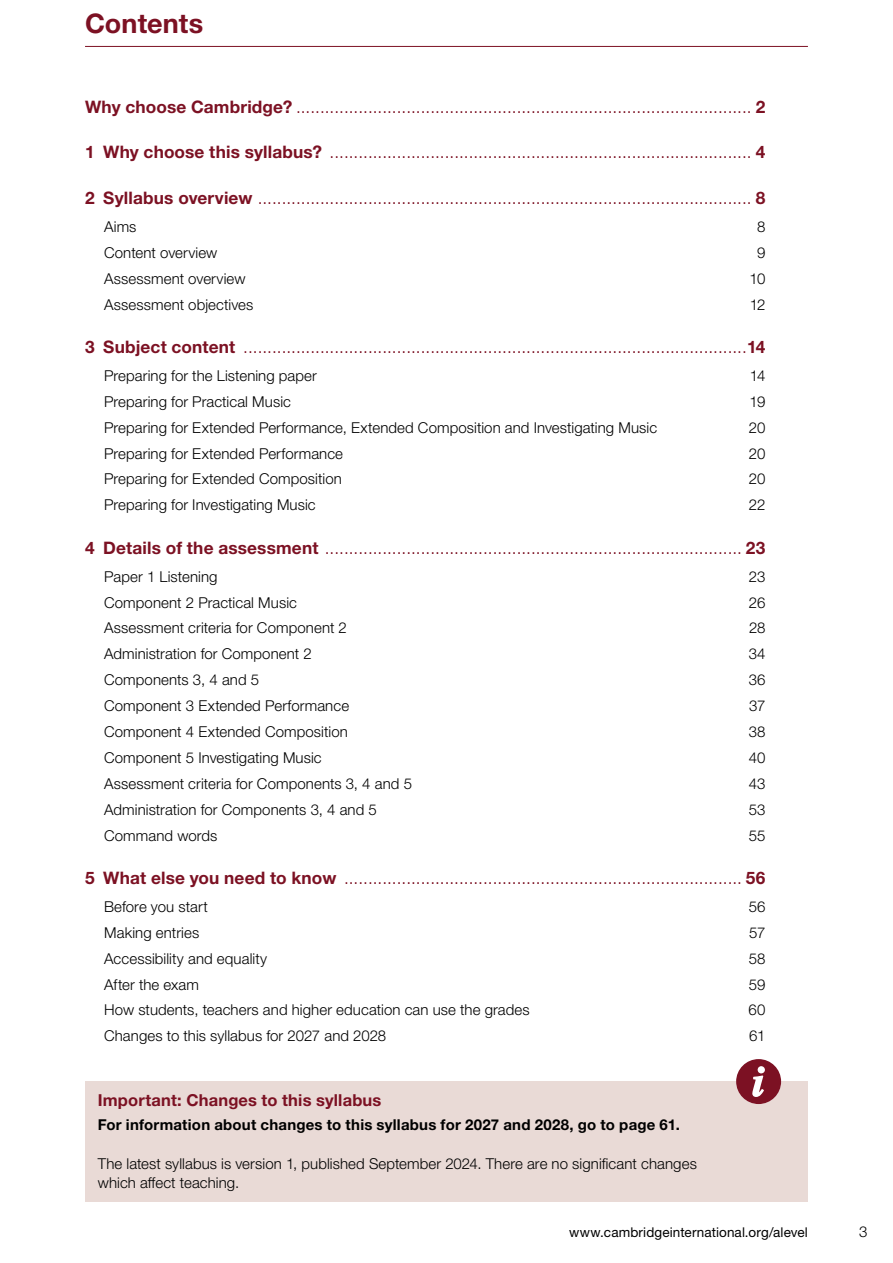
<style>
.page{position:relative;width:893px;height:1263px;background:#fff}
.page>*{position:absolute;margin:0;border:0;box-sizing:border-box;transform-origin:0 0}
.H1_Section_header{font:700 27px "Helvetica Neue LTW1 G";color:#7c1123}
.t1{font:300 17.25px "Helvetica Neue LTW1 G";color:#7c1123}
.Icon_box_heading{font:700 16.5px "Helvetica Neue LTW1 G";letter-spacing:.01em;color:#7c1123}
.First_para_before_bullets{font:300 15px/19.5px "Helvetica Neue LTW1 G";letter-spacing:.005em;color:#000}
.Body_text_bold{font:700 15px "Helvetica Neue LTW1 G";letter-spacing:.015em;color:#000}
.t2{font:13.5px "Helvetica Neue LTW1 G";letter-spacing:.01em;color:#000}
.s1{font-weight:700}
</style>
<div class="page">
<div style="left:85px;top:1081px;width:723px;height:121px;background:#e9dad6"></div>
<svg style="left:736px;top:1059px;width:45px;height:45px"></svg>
<hr style="left:85px;top:46px;width:723px;height:1px;background:#7c1123">
<h1 class="H1_Section_header" style="left:85px;top:7px;width:120px">Contents</h1>
<p class="t1" style="left:85px;top:96px;width:682px"><span class="s1">Why choose Cambridge?</span> ............................................................................................... <span class="s1">2</span></p>
<p class="t1" style="left:85px;top:142px;width:682px"><span class="s1">1 Why choose this syllabus?</span> ........................................................................................ <span class="s1">4</span></p>
<p class="t1" style="left:85px;top:187px;width:682px"><span class="s1">2 Syllabus overview</span> ....................................................................................................... <span class="s1">8</span></p>
<p class="First_para_before_bullets" style="left:104px;top:217px;width:34px">Aims</p>
<p class="First_para_before_bullets" style="left:757px;top:217px;width:10px">8</p>
<p class="First_para_before_bullets" style="left:104px;top:243px;width:115px">Content overview</p>
<p class="First_para_before_bullets" style="left:757px;top:243px;width:10px">9</p>
<p class="First_para_before_bullets" style="left:104px;top:268px;width:143px">Assessment overview</p>
<p class="First_para_before_bullets" style="left:750px;top:268px;width:17px">10</p>
<p class="First_para_before_bullets" style="left:104px;top:294px;width:151px">Assessment objectives</p>
<p class="First_para_before_bullets" style="left:750px;top:294px;width:17px">12</p>
<p class="t1" style="left:85px;top:336px;width:682px"><span class="s1">3 Subject content</span> .........................................................................................................<span class="s1">14</span></p>
<p class="First_para_before_bullets" style="left:104px;top:366px;width:214px">Preparing for the Listening paper</p>
<p class="First_para_before_bullets" style="left:750px;top:366px;width:17px">14</p>
<p class="First_para_before_bullets" style="left:104px;top:392px;width:188px">Preparing for Practical Music</p>
<p class="First_para_before_bullets" style="left:750px;top:392px;width:17px">19</p>
<p class="First_para_before_bullets" style="left:104px;top:417px;width:554px">Preparing for Extended Performance, Extended Composition and Investigating Music</p>
<p class="First_para_before_bullets" style="left:749px;top:417px;width:18px">20</p>
<p class="First_para_before_bullets" style="left:104px;top:443px;width:240px">Preparing for Extended Performance</p>
<p class="First_para_before_bullets" style="left:749px;top:443px;width:18px">20</p>
<p class="First_para_before_bullets" style="left:104px;top:469px;width:239px">Preparing for Extended Composition</p>
<p class="First_para_before_bullets" style="left:749px;top:469px;width:18px">20</p>
<p class="First_para_before_bullets" style="left:104px;top:495px;width:213px">Preparing for Investigating Music</p>
<p class="First_para_before_bullets" style="left:749px;top:495px;width:18px">22</p>
<p class="t1" style="left:85px;top:537px;width:682px"><span class="s1">4 Details of the assessment</span> ....................................................................................... <span class="s1">23</span></p>
<p class="First_para_before_bullets" style="left:104px;top:566px;width:115px">Paper 1 Listening</p>
<p class="First_para_before_bullets" style="left:749px;top:566px;width:18px">23</p>
<p class="First_para_before_bullets" style="left:104px;top:592px;width:194px">Component 2 Practical Music</p>
<p class="First_para_before_bullets" style="left:749px;top:592px;width:18px">26</p>
<p class="First_para_before_bullets" style="left:104px;top:618px;width:244px">Assessment criteria for Component 2</p>
<p class="First_para_before_bullets" style="left:749px;top:618px;width:18px">28</p>
<p class="First_para_before_bullets" style="left:104px;top:644px;width:209px">Administration for Component 2</p>
<p class="First_para_before_bullets" style="left:749px;top:644px;width:18px">34</p>
<p class="First_para_before_bullets" style="left:104px;top:670px;width:157px">Components 3, 4 and 5</p>
<p class="First_para_before_bullets" style="left:749px;top:670px;width:18px">36</p>
<p class="First_para_before_bullets" style="left:104px;top:696px;width:246px">Component 3 Extended Performance</p>
<p class="First_para_before_bullets" style="left:749px;top:696px;width:18px">37</p>
<p class="First_para_before_bullets" style="left:104px;top:722px;width:245px">Component 4 Extended Composition</p>
<p class="First_para_before_bullets" style="left:749px;top:722px;width:18px">38</p>
<p class="First_para_before_bullets" style="left:104px;top:748px;width:219px">Component 5 Investigating Music</p>
<p class="First_para_before_bullets" style="left:749px;top:748px;width:18px">40</p>
<p class="First_para_before_bullets" style="left:104px;top:774px;width:309px">Assessment criteria for Components 3, 4 and 5</p>
<p class="First_para_before_bullets" style="left:749px;top:774px;width:18px">43</p>
<p class="First_para_before_bullets" style="left:104px;top:799px;width:274px">Administration for Components 3, 4 and 5</p>
<p class="First_para_before_bullets" style="left:749px;top:799px;width:18px">53</p>
<p class="First_para_before_bullets" style="left:104px;top:825px;width:115px">Command words</p>
<p class="First_para_before_bullets" style="left:749px;top:825px;width:18px">55</p>
<p class="t1" style="left:85px;top:867px;width:682px"><span class="s1">5 What else you need to know</span> ................................................................................... <span class="s1">56</span></p>
<p class="First_para_before_bullets" style="left:104px;top:897px;width:105px">Before you start</p>
<p class="First_para_before_bullets" style="left:749px;top:897px;width:18px">56</p>
<p class="First_para_before_bullets" style="left:104px;top:923px;width:97px">Making entries</p>
<p class="First_para_before_bullets" style="left:749px;top:923px;width:18px">57</p>
<p class="First_para_before_bullets" style="left:104px;top:948px;width:164px">Accessibility and equality</p>
<p class="First_para_before_bullets" style="left:749px;top:948px;width:18px">58</p>
<p class="First_para_before_bullets" style="left:104px;top:974px;width:96px">After the exam</p>
<p class="First_para_before_bullets" style="left:749px;top:974px;width:18px">59</p>
<p class="First_para_before_bullets" style="left:104px;top:1000px;width:427px">How students, teachers and higher education can use the grades</p>
<p class="First_para_before_bullets" style="left:748px;top:1000px;width:18px">60</p>
<p class="First_para_before_bullets" style="left:104px;top:1026px;width:283px">Changes to this syllabus for 2027 and 2028</p>
<p class="First_para_before_bullets" style="left:749px;top:1026px;width:18px">61</p>
<p class="Icon_box_heading" style="left:98px;top:1090px;width:285px">Important: Changes to this syllabus</p>
<p class="Body_text_bold" style="left:98px;top:1115px;width:584px">For information about changes to this syllabus for 2027 and 2028, go to page 61.</p>
<p class="First_para_before_bullets" style="left:98px;top:1154px;width:601px">The latest syllabus is version 1, published September 2024. There are no significant changes which affect teaching.</p>
<p class="t2" style="left:569px;top:1224px;width:240px">www.cambridgeinternational.org/alevel</p>
<p class="First_para_before_bullets" style="left:859px;top:1222px;width:10px">3</p>
</div>
